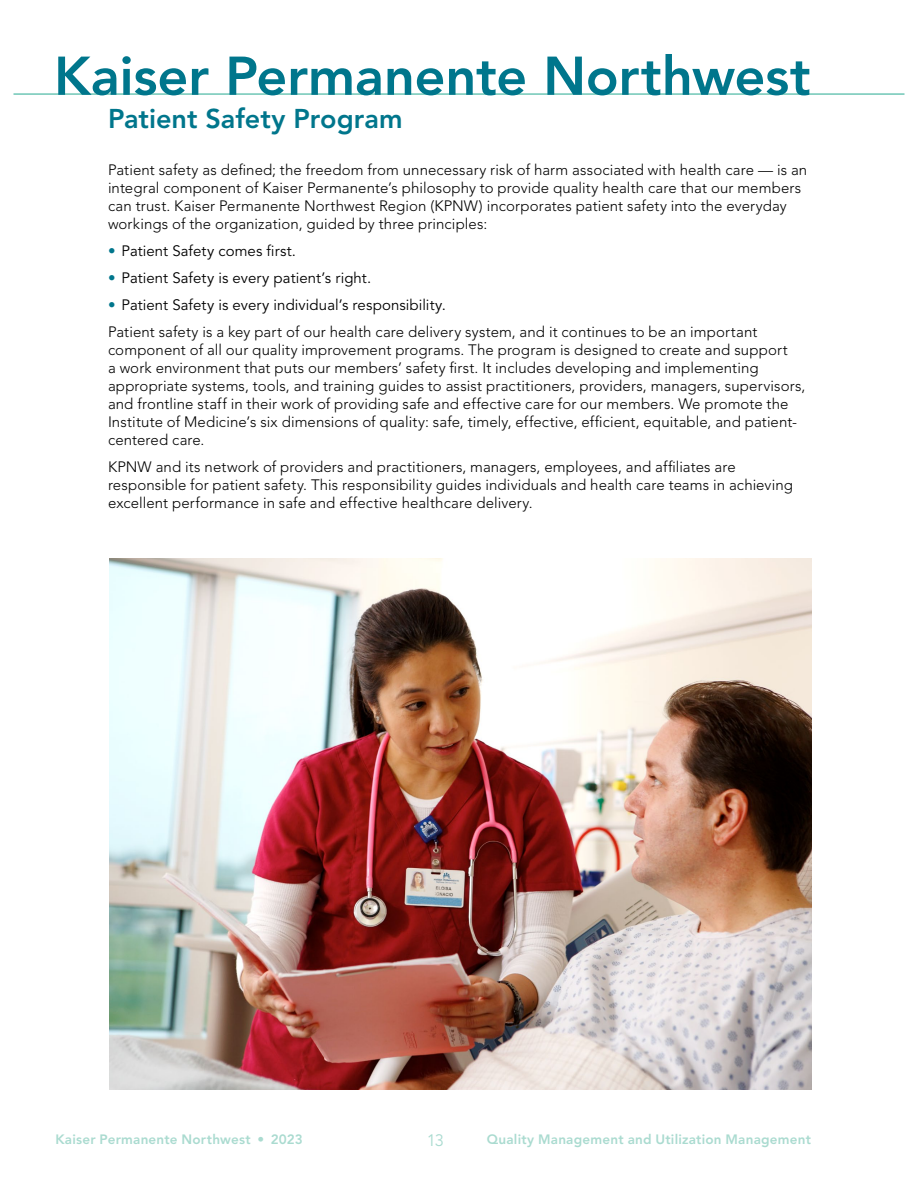
<style>
.page{position:relative;width:918px;height:1188px;background:#fff}
.page>*{position:absolute;margin:0;border:0;box-sizing:border-box;transform-origin:0 0}
.H1_-_Page_Header{font:800 54px "Avenir LT Std";letter-spacing:-.005em;color:#00768c}
.H1_-_Page_Header-2{font:800 27px "Avenir LT Std";color:#00768c}
.t1{font:16.5px "Avenir LT Std";color:#aadbd0}
.body_10{font:300 15px/18px "Avenir LT Std";letter-spacing:.005em;color:#000}
.t2{font:15px "Avenir LT Std";letter-spacing:.005em;color:#000}
.t3{font:800 13.5px "Avenir LT Std";letter-spacing:.015em;color:#aadbd0}
.s1{color:#00768c}
</style>
<div class="page">
<hr style="left:14px;top:93px;width:890px;height:2px;background:#6fc7b6">
<img style="left:109px;top:558px;width:702px;height:532px">
<h1 class="H1_-_Page_Header" style="left:54px;top:44px;width:758px">Kaiser Permanente Northwest</h1>
<h1 class="H1_-_Page_Header-2" style="left:108px;top:102px;width:296px">Patient Safety Program</h1>
<p class="body_10" style="left:108px;top:161px;width:701px">Patient safety as defined; the freedom from unnecessary risk of harm associated with health care — is an integral component of Kaiser Permanente’s philosophy to provide quality health care that our members can trust. Kaiser Permanente Northwest Region (KPNW) incorporates patient safety into the everyday workings of the organization, guided by three principles:</p>
<p class="t2" style="left:108px;top:242px;width:190px"><span class="s1">•</span> Patient Safety comes first.</p>
<p class="t2" style="left:108px;top:269px;width:265px"><span class="s1">•</span> Patient Safety is every patient’s right.</p>
<p class="t2" style="left:108px;top:296px;width:339px"><span class="s1">•</span> Patient Safety is every individual’s responsibility.</p>
<p class="body_10" style="left:108px;top:323px;width:699px">Patient safety is a key part of our health care delivery system, and it continues to be an important component of all our quality improvement programs. The program is designed to create and support<br>a work environment that puts our members’ safety first. It includes developing and implementing appropriate systems, tools, and training guides to assist practitioners, providers, managers, supervisors, and frontline staff in their work of providing safe and effective care for our members. We promote the Institute of Medicine’s six dimensions of quality: safe, timely, effective, efficient, equitable, and patient&shy;centered care.</p>
<p class="body_10" style="left:108px;top:458px;width:686px">KPNW and its network of providers and practitioners, managers, employees, and affiliates are responsible for patient safety. This responsibility guides individuals and health care teams in achieving excellent performance in safe and effective healthcare delivery.</p>
<p class="t3" style="left:56px;top:1132px;width:249px">Kaiser Permanente Northwest • 2023</p>
<p class="t1" style="left:427px;top:1131px;width:19px">13</p>
<p class="t3" style="left:487px;top:1132px;width:326px">Quality Management and Utilization Management</p>
</div>
